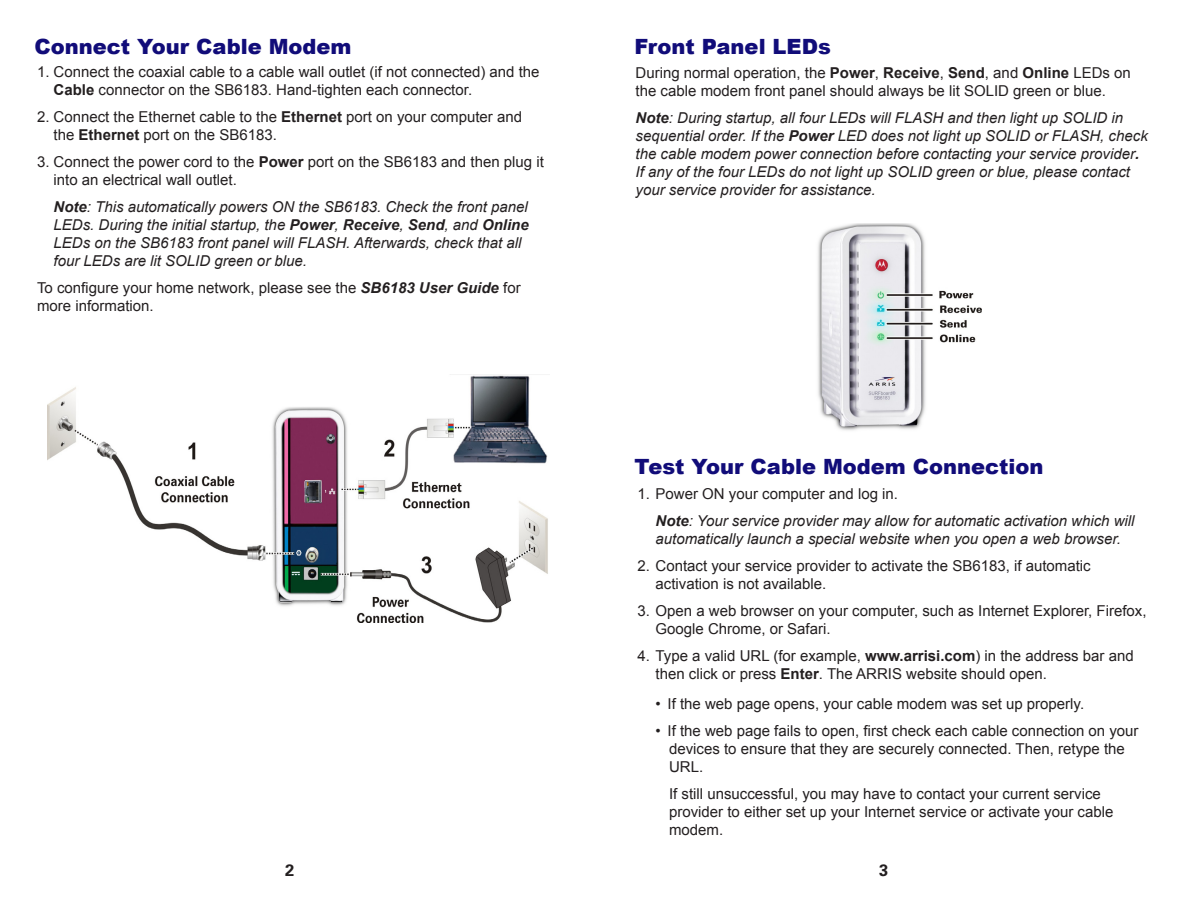
<style>
.page{position:relative;width:1188px;height:918px;background:#fff}
.page>*{position:absolute;margin:0;border:0;box-sizing:border-box;transform-origin:0 0}
.t1{font:900 21px "Arial";color:#110c79}
.Uni_65__Bold{font:700 16.5px "Univers LT Std";color:#231f20}
.t2{font:15px/18px "Arial";color:#231f20}
.t3{font:italic 15px/18px "Arial";color:#231f20}
.s1{font-weight:700}
.s2{font-weight:700;font-style:italic}
.s3{font-style:normal}
</style>
<div class="page">
<img style="left:48px;top:374px;width:500px;height:249px">
<img style="left:817px;top:223px;width:164px;height:208px">
<p class="t1" style="left:35px;top:31px;width:318px">Connect Your Cable Modem</p>
<p class="t2" style="left:54px;top:63px;width:488px;text-indent:-17px">1. Connect the coaxial cable to a cable wall outlet (if not connected) and the<br><span class="s1">Cable</span> connector on the SB6183. Hand-tighten each connector.</p>
<p class="t2" style="left:54px;top:108px;width:470px;text-indent:-17px">2. Connect the Ethernet cable to the <span class="s1">Ethernet</span> port on your computer and the <span class="s1">Ethernet</span> port on the SB6183.</p>
<p class="t2" style="left:54px;top:153px;width:492px;text-indent:-17px">3. Connect the power cord to the <span class="s1">Power</span> port on the SB6183 and then plug it into an electrical wall outlet.</p>
<p class="t3" style="left:54px;top:198px;width:477px"><span class="s1">Note</span>: This automatically powers ON the SB6183. Check the front panel LEDs. During the initial startup, the <span class="s1">Power</span>, <span class="s1">Receive</span>, <span class="s1">Send</span>, and <span class="s1">Online </span>LEDs on the SB6183 front panel will FLASH. Afterwards, check that all four LEDs are lit SOLID green or blue.</p>
<p class="t2" style="left:37px;top:279px;width:485px">To configure your home network, please see the <span class="s2">SB6183 User Guide</span> for more information.</p>
<p class="t1" style="left:635px;top:31px;width:198px">Front Panel LEDs</p>
<p class="t2" style="left:636px;top:64px;width:497px">During normal operation, the <span class="s1">Power</span>, <span class="s1">Receive</span>, <span class="s1">Send</span>, and <span class="s1">Online</span> LEDs on the cable modem front panel should always be lit SOLID green or blue.</p>
<p class="t3" style="left:636px;top:109px;width:514px"><span class="s1">Note</span>: During startup, all four LEDs will FLASH and then light up SOLID in sequential order. If the <span class="s1">Power</span> LED does not light up SOLID or FLASH, check the cable modem power connection before contacting your service provider<span class="s1">.<br></span>If any of the four LEDs do not light up SOLID green or blue, please contact your service provider for assistance.</p>
<p class="t1" style="left:635px;top:451px;width:411px">Test Your Cable Modem Connection</p>
<p class="t3" style="left:656px;top:480px;width:481px;line-height:27px;text-indent:-18px"><span class="s3">1. Power ON your computer and log in.<br></span><span class="s1">Note</span>: Your service provider may allow for automatic activation which will</p>
<p class="t3" style="left:656px;top:530px;width:467px">automatically launch a special website when you open a web browser.</p>
<p class="t2" style="left:656px;top:556px;width:437px;text-indent:-18px">2. Contact your service provider to activate the SB6183, if automatic activation is not available.</p>
<p class="t2" style="left:656px;top:601px;width:493px;text-indent:-18px">3. Open a web browser on your computer, such as Internet Explorer, Firefox,<br>Google Chrome, or Safari.</p>
<p class="t2" style="left:656px;top:646px;width:480px;text-indent:-18px">4. Type a valid URL (for example, <span class="s1">www.arrisi.com</span>) in the address bar and then click or press <span class="s1">Enter</span>. The ARRIS website should open.</p>
<p class="t2" style="left:656px;top:694px;width:430px">• If the web page opens, your cable modem was set up properly.</p>
<p class="t2" style="left:669px;top:721px;width:471px;text-indent:-14px">• If the web page fails to open, first check each cable connection on your devices to ensure that they are securely connected. Then, retype the<br>URL.</p>
<p class="t2" style="left:669px;top:784px;width:446px">If still unsuccessful, you may have to contact your current service provider to either set up your Internet service or activate your cable modem.</p>
<p class="Uni_65__Bold" style="left:285px;top:860px;width:11px">2</p>
<p class="Uni_65__Bold" style="left:879px;top:860px;width:11px">3</p>
</div>
